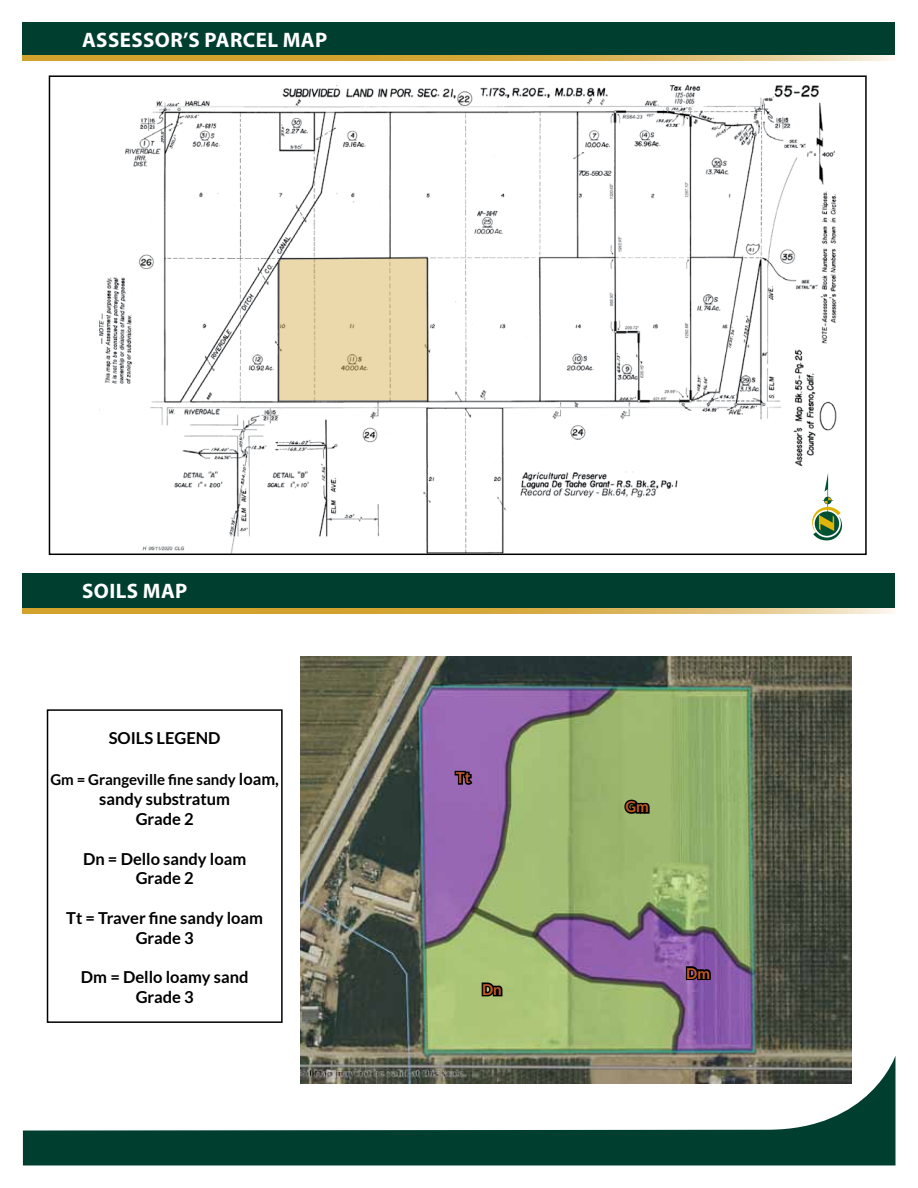
<style>
.page{position:relative;width:918px;height:1188px;background:#fff}
.page>*{position:absolute;margin:0;border:0;box-sizing:border-box;transform-origin:0 0}
.t1{font:700 21px "Myriad Pro";letter-spacing:.015em;color:#fff}
.t2{font:700 16.5px/19.8px "Lato";color:#000;text-align:center}
.t3{font:700 15px "Lato";color:#000}
.t4{font:700 15px "Lato";color:#c55b26}
.s1{font-size:16.5px}
</style>
<div class="page">
<img style="left:99px;top:86px;width:744px;height:466px">
<svg style="left:277px;top:256px;width:152px;height:146px;background:#e3d1a7"></svg>
<div style="left:22px;top:22px;width:874px;height:36px;background:#003e30"></div>
<div style="left:22px;top:573px;width:874px;height:35px;background:#003e30"></div>
<svg style="left:22px;top:608px;width:871px;height:5px;background:#d9b253"></svg>
<svg style="left:22px;top:56px;width:874px;height:4px;background:#d9b253"></svg>
<svg style="left:23px;top:1056px;width:872px;height:110px"></svg>
<svg style="left:812px;top:473px;width:30px;height:68px"></svg>
<img style="left:300px;top:657px;width:551px;height:426px">
<svg style="left:622px;top:776px;width:29px;height:40px"></svg>
<svg style="left:480px;top:958px;width:24px;height:40px"></svg>
<svg style="left:453px;top:741px;width:21px;height:46px"></svg>
<svg style="left:684px;top:942px;width:28px;height:40px"></svg>
<div style="left:47px;top:709px;width:236px;height:314px;border:2px solid #000"></div>
<p class="t1" style="left:82px;top:27px;width:28px">ASSESSOR</p>
<p class="t1" style="left:183px;top:26px;width:46px">’S PARCEL</p>
<p class="t1" style="left:283px;top:26px;width:32px">MAP</p>
<p class="t1" style="left:82px;top:577px;width:12px">SOILS</p>
<p class="t1" style="left:143px;top:577px;width:32px">MAP</p>
<p class="t2" style="left:109px;top:728px;width:113px">SOILS LEGEND</p>
<p class="t3" style="left:50px;top:771px;width:230px">Gm = Grangeville fine sandy <span class="s1">loam,</span></p>
<p class="t2" style="left:99px;top:789px;width:132px">sandy substratum<br>Grade 2</p>
<p class="t2" style="left:83px;top:848px;width:165px">Dn = Dello sandy loam<br>Grade 2</p>
<p class="t2" style="left:66px;top:908px;width:198px">Tt = Traver fine sandy loam<br>Grade 3</p>
<p class="t2" style="left:81px;top:967px;width:169px">Dm = Dello loamy sand<br>Grade 3</p>
<p class="t4" style="left:456px;top:769px;width:16px">Tt</p>
<p class="t4" style="left:482px;top:981px;width:21px">Dn</p>
<p class="t4" style="left:625px;top:798px;width:25px">Gm</p>
<p class="t4" style="left:686px;top:964px;width:25px">Dm</p>
</div>
